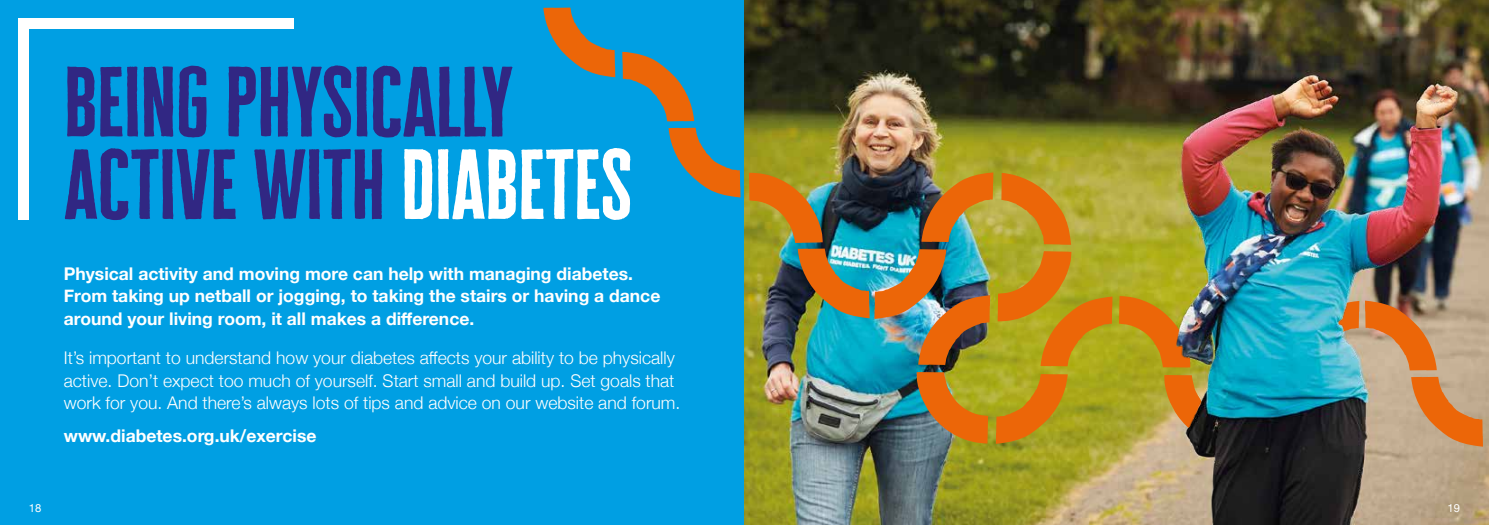
<style>
.page{position:relative;width:1489px;height:525px;background:#fff}
.page>*{position:absolute;margin:0;border:0;box-sizing:border-box;transform-origin:0 0}
.t1{font:81.25px/82.5px "Cheddar Gothic Sans";color:#312783}
.t2{font:300 17.5px/22.5px "Helvetica Neue";color:#fff}
.t3{font:700 17.5px/22.5px "Helvetica Neue";color:#fff}
.t4{font:11.25px "Helvetica Neue";color:#fff}
.s1{color:#fff}
</style>
<div class="page">
<div style="left:0;top:0;width:744px;height:524px;background:#009fe3"></div>
<div style="left:18px;top:18px;width:275px;height:202px;background:#fff"></div>
<div style="left:29px;top:29px;width:686px;height:466px;background:#009fe3"></div>
<img style="left:744px;top:0;width:399px;height:524px">
<svg style="left:916px;top:372px;width:72px;height:71px;background:#b7812d"></svg>
<svg style="left:995px;top:374px;width:72px;height:69px;background:#c88815"></svg>
<svg style="left:1118px;top:296px;width:25px;height:150px;background:#b59a1f"></svg>
<svg style="left:622px;top:52px;width:72px;height:69px"></svg>
<svg style="left:668px;top:128px;width:72px;height:69px"></svg>
<img style="left:749px;top:172px;width:363px;height:194px">
<svg style="left:543px;top:8px;width:72px;height:69px"></svg>
<img style="left:1143px;top:0;width:345px;height:524px">
<h1 class="t1" style="left:64px;top:60px;width:570px">BEING PHYSICALLY<br>ACTIVE WITH <span class="s1">DIABETES</span></h1>
<p class="t3" style="left:64px;top:262px;width:598px">Physical activity and moving more can help with managing diabetes.<br>From taking up netball or jogging, to taking the stairs or having a dance around your living room, it all makes a difference.</p>
<p class="t2" style="left:64px;top:345px;width:618px">It’s important to understand how your diabetes affects your ability to be physically active. Don’t expect too much of yourself. Start small and build up. Set goals that work for you. And there’s always lots of tips and advice on our website and forum.</p>
<p class="t3" style="left:64px;top:425px;width:254px">www.diabetes.org.uk/exercise</p>
<p class="t4" style="left:29px;top:500px;width:14px">18</p>
<p class="t4" style="left:1447px;top:500px;width:14px">19</p>
</div>
